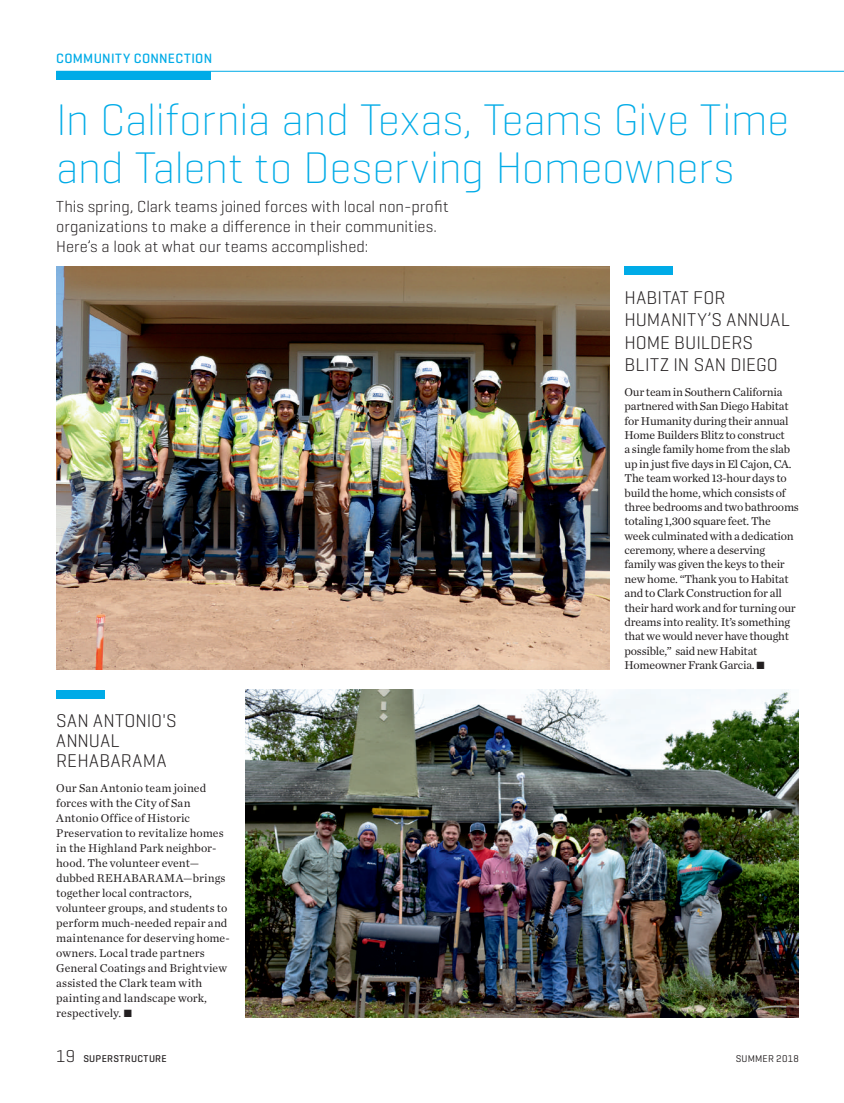
<style>
.page{position:relative;width:844px;height:1103px;background:#fff}
.page>*{position:absolute;margin:0;border:0;box-sizing:border-box;transform-origin:0 0}
.t1{font:200 45px/47.5px "Geogrotesque";letter-spacing:-.01em;color:#00abe7}
.t2{font:300 18.75px/22.5px "Geogrotesque";letter-spacing:.01em;color:#231f20}
.t3{font:300 16.25px/20px "Geogrotesque";color:#231f20}
.t4{font:500 13.75px "Geogrotesque";letter-spacing:.02em;color:#00abe7}
.t5{font:11.88px/14.4px "Chronicle Text G1";letter-spacing:-.02em;color:#231f20}
.t6{font:11.88px/15px "Chronicle Text G1";letter-spacing:.01em;color:#231f20}
.t7{font:500 10px "Geogrotesque";letter-spacing:.03em;color:#231f20}
.t8{font:10px "Geogrotesque";letter-spacing:.025em;color:#231f20}
.s1{font-weight:300;font-size:17.5px}
</style>
<div class="page">
<div style="left:56px;top:71px;width:155px;height:9px;background:#00abe7"></div>
<hr style="left:56px;top:71px;width:788px;height:1px;background:#00abe7">
<img style="left:246px;top:690px;width:553px;height:327px">
<img style="left:56px;top:266px;width:553px;height:403px">
<div style="left:56px;top:690px;width:48px;height:8px;background:#00abe7"></div>
<div style="left:624px;top:267px;width:48px;height:8px;background:#00abe7"></div>
<p class="t4" style="left:56px;top:49px;width:157px">COMMUNITY CONNECTION</p>
<h1 class="t1" style="left:56px;top:94px;width:734px">In California and Texas, Teams Give Time and Talent to Deserving Homeowners</h1>
<h3 class="t3" style="left:56px;top:196px;width:394px">This spring, Clark teams joined forces with local non-profit organizations to make a difference in their communities.<br>Here’s a look at what our teams accomplished:</h3>
<h2 class="t2" style="left:56px;top:710px;width:122px;line-height:20px">SAN ANTONIO'S<br>ANNUAL<br>REHABARAMA</h2>
<p class="t6" style="left:56px;top:779px;width:175px">Our San Antonio team joined forces with the City of San<br>Antonio Office of Historic<br>Preservation to revitalize homes in the Highland Park neighbor&shy;hood. The volunteer event— dubbed REHABARAMA—brings together local contractors, volunteer groups, and students to perform much-needed repair and maintenance for deserving home&shy;owners. Local trade partners<br>General Coatings and Brightview assisted the Clark team with painting and landscape work, respectively. •</p>
<h2 class="t2" style="left:624px;top:286px;width:167px">HABITAT FOR<br>HUMANITY’S ANNUAL<br>HOME BUILDERS<br>BLITZ IN SAN DIEGO</h2>
<p class="t5" style="left:624px;top:384px;width:176px">Our team in Southern California partnered with San Diego Habitat for Humanity during their annual<br>Home Builders Blitz to construct<br>a single family home from the slab up in just five days in El Cajon, CA.<br>The team worked 13-hour days to build the home, which consists of three bedrooms and two bathrooms totaling 1,300 square feet. The week culminated with a dedication ceremony, where a deserving family was given the keys to their new home. “Thank you to Habitat and to Clark Construction for all their hard work and for turning our dreams into reality. It’s something that we would never have thought possible,” said new Habitat<br>Homeowner Frank Garcia. •</p>
<p class="t7" style="left:56px;top:1052px;width:112px"><span class="s1">19</span> SUPERSTRUCTURE</p>
<p class="t8" style="left:735px;top:1052px;width:65px">SUMMER 2018</p>
</div>
